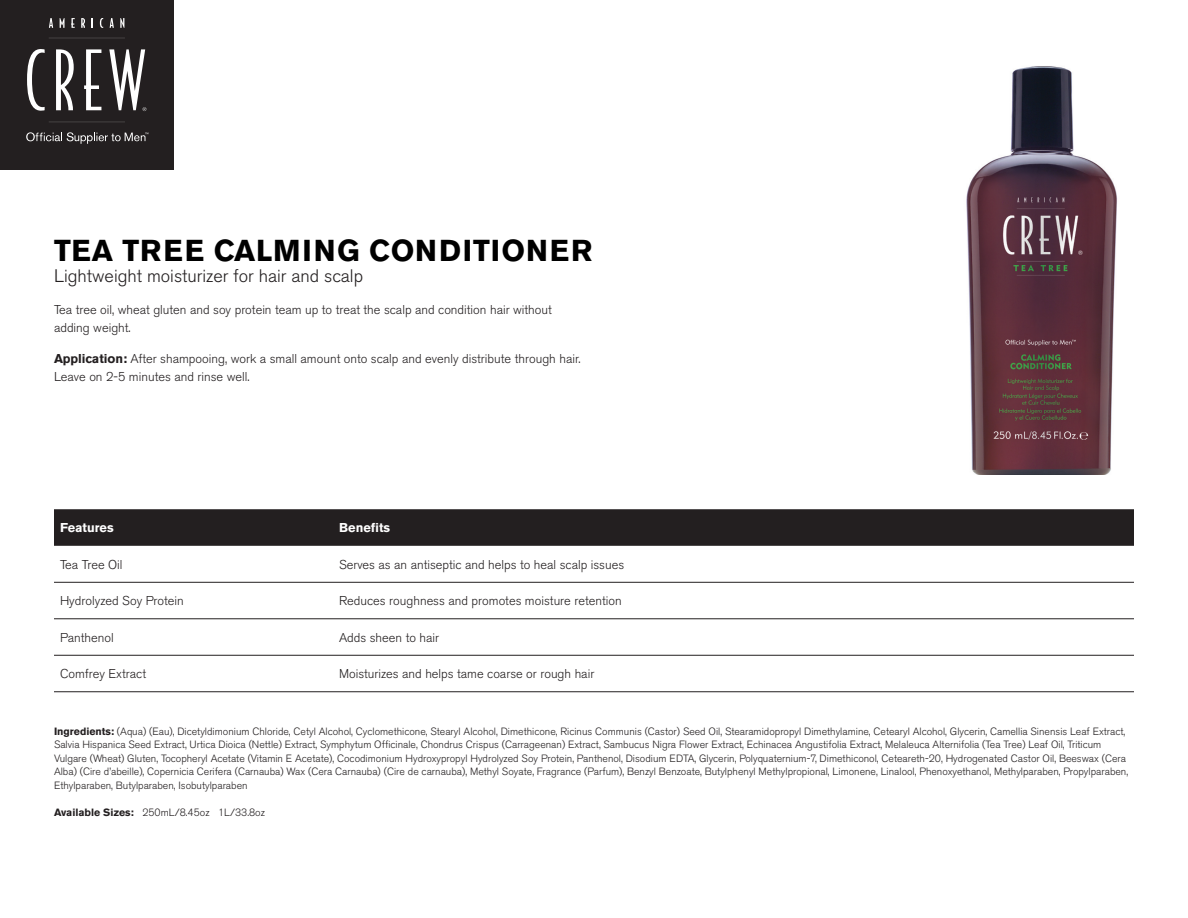
<style>
.page{position:relative;width:1188px;height:918px;background:#fff}
.page>*{position:absolute;margin:0;border:0;box-sizing:border-box;transform-origin:0 0}
.Product_Name_Heading{font:700 30px "Akzidenz Grotesk BE";letter-spacing:.025em;color:#000}
.Description{font:300 18px "Akzidenz Grotesk BE";color:#231f20}
.Body_Copy{font:300 12.75px/18px "Akzidenz Grotesk BE";color:#231f20}
.Body_Copy-2{font:700 12.75px "Akzidenz Grotesk BE";color:#fff}
.Ingredients{font:300 10.5px/13.5px "Akzidenz Grotesk BE";color:#231f20}
.s1{font-weight:700}
</style>
<div class="page">
<div style="left:54px;top:509px;width:1080px;height:37px;background:#231f20"></div>
<hr style="left:54px;top:582px;width:279px;height:1px;background:#231f20">
<hr style="left:333px;top:582px;width:801px;height:1px;background:#231f20">
<hr style="left:54px;top:619px;width:279px;height:1px;background:#231f20">
<hr style="left:333px;top:619px;width:801px;height:1px;background:#231f20">
<hr style="left:54px;top:655px;width:279px;height:1px;background:#231f20">
<hr style="left:333px;top:655px;width:801px;height:1px;background:#231f20">
<hr style="left:54px;top:691px;width:279px;height:1px;background:#231f20">
<hr style="left:333px;top:691px;width:801px;height:1px;background:#231f20">
<img style="left:966px;top:66px;width:151px;height:408px">
<div style="left:0;top:0;width:173px;height:169px;background:#231f20"></div>
<svg style="left:49px;top:18px;width:4px;height:10px"></svg>
<svg style="left:60px;top:18px;width:5px;height:10px"></svg>
<svg style="left:71px;top:18px;width:4px;height:10px"></svg>
<svg style="left:81px;top:18px;width:4px;height:10px"></svg>
<svg style="left:100px;top:18px;width:3px;height:10px"></svg>
<svg style="left:110px;top:18px;width:4px;height:10px"></svg>
<svg style="left:120px;top:18px;width:4px;height:10px"></svg>
<svg style="left:27px;top:49px;width:18px;height:62px"></svg>
<svg style="left:56px;top:49px;width:18px;height:61px"></svg>
<svg style="left:84px;top:49px;width:17px;height:61px"></svg>
<svg style="left:109px;top:49px;width:37px;height:62px"></svg>
<hr style="left:49px;top:122px;width:76px;height:1px;background:#fff">
<hr style="left:49px;top:38px;width:76px;height:1px;background:#fff">
<svg style="left:26px;top:132px;width:122px;height:12px"></svg>
<p class="Product_Name_Heading" style="left:54px;top:233px;width:540px">TEA TREE CALMING CONDITIONER</p>
<p class="Description" style="left:54px;top:266px;width:311px">Lightweight moisturizer for hair and scalp</p>
<p class="Body_Copy" style="left:54px;top:300px;width:499px">Tea tree oil, wheat gluten and soy protein team up to treat the scalp and condition hair without adding weight.</p>
<p class="Body_Copy" style="left:54px;top:350px;width:528px"><span class="s1">Application:</span> After shampooing, work a small amount onto scalp and evenly distribute through hair.<br>Leave on 2-5 minutes and rinse well.</p>
<p class="Body_Copy-2" style="left:60px;top:520px;width:55px">Features</p>
<p class="Body_Copy-2" style="left:339px;top:520px;width:53px">Benefits</p>
<p class="Body_Copy" style="left:60px;top:556px;width:64px">Tea Tree Oil</p>
<p class="Body_Copy" style="left:339px;top:556px;width:287px">Serves as an antiseptic and helps to heal scalp issues</p>
<p class="Body_Copy" style="left:60px;top:592px;width:125px">Hydrolyzed Soy Protein</p>
<p class="Body_Copy" style="left:339px;top:592px;width:284px">Reduces roughness and promotes moisture retention</p>
<p class="Body_Copy" style="left:60px;top:629px;width:55px">Panthenol</p>
<p class="Body_Copy" style="left:339px;top:629px;width:102px">Adds sheen to hair</p>
<p class="Body_Copy" style="left:60px;top:665px;width:88px">Comfrey Extract</p>
<p class="Body_Copy" style="left:339px;top:665px;width:257px">Moisturizes and helps tame coarse or rough hair</p>
<p class="Ingredients" style="left:54px;top:725px;width:1076px"><span class="s1">Ingredients:</span> (Aqua) (Eau), Dicetyldimonium Chloride, Cetyl Alcohol, Cyclomethicone, Stearyl Alcohol, Dimethicone, Ricinus Communis (Castor) Seed Oil, Stearamidopropyl Dimethylamine, Cetearyl Alcohol, Glycerin, Camellia Sinensis Leaf Extract, Salvia Hispanica Seed Extract, Urtica Dioica (Nettle) Extract, Symphytum Officinale, Chondrus Crispus (Carrageenan) Extract, Sambucus Nigra Flower Extract, Echinacea Angustifolia Extract, Melaleuca Alternifolia (Tea Tree) Leaf Oil, Triticum Vulgare (Wheat) Gluten, Tocopheryl Acetate (Vitamin E Acetate), Cocodimonium Hydroxypropyl Hydrolyzed Soy Protein, Panthenol, Disodium EDTA, Glycerin, Polyquaternium-7, Dimethiconol, Ceteareth-20, Hydrogenated Castor Oil, Beeswax (Cera Alba) (Cire d’abeille), Copernicia Cerifera (Carnauba) Wax (Cera Carnauba) (Cire de carnauba), Methyl Soyate, Fragrance (Parfum), Benzyl Benzoate, Butylphenyl Methylpropional, Limonene, Linalool, Phenoxyethanol, Methylparaben, Propylparaben, Ethylparaben, Butylparaben, Isobutylparaben</p>
<p class="Ingredients" style="left:54px;top:806px;width:212px"><span class="s1">Available Sizes:</span> 250mL/8.45oz 1L/33.8oz</p>
</div>
